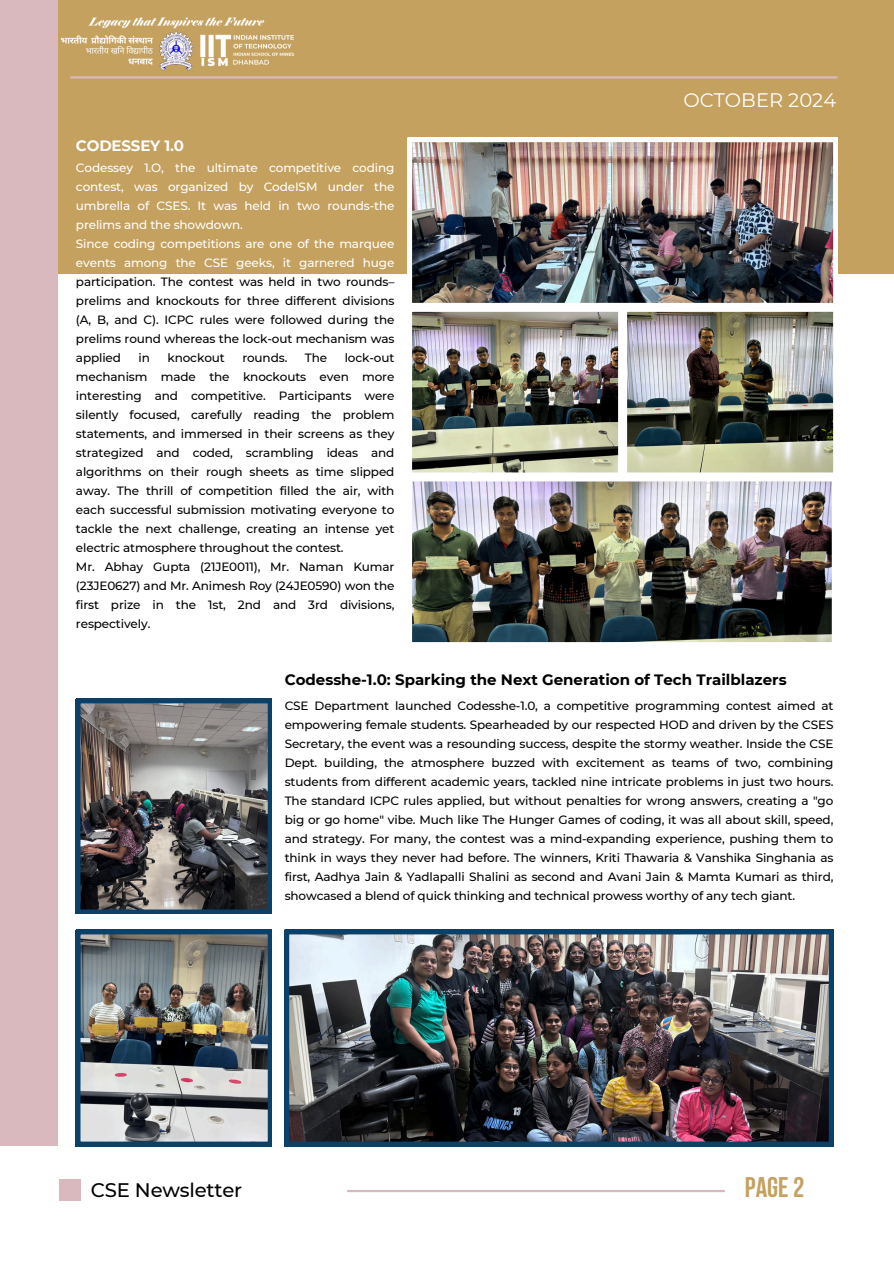
<style>
.page{position:relative;width:894px;height:1264px;background:#fff}
.page>*{position:absolute;margin:0;border:0;box-sizing:border-box;transform-origin:0 0}
.t1{font:700 28.2px "Bebas Neue";color:#c4a15f}
.t2{font:500 19.65px "Montserrat";letter-spacing:-.01em;color:#000}
.t3{font:19.5px "Montserrat";color:#fff}
.t4{font:700 15px "Montserrat";color:#000}
.t5{font:700 15px "Montserrat";letter-spacing:-.01em;color:#fff}
.t6{font:500 12px/19px "Montserrat";letter-spacing:-.01em;color:#000;text-align:justify}
.t7{font:500 12px/19px "Montserrat";letter-spacing:-.01em;color:#fff;text-align:justify}
.s1{color:#fff}
</style>
<div class="page">
<div style="left:0;top:0;width:893px;height:274px;background:#c4a15f"></div>
<div style="left:0;top:0;width:57px;height:1146px;background:#d9b8be"></div>
<div style="left:60px;top:1179px;width:21px;height:21px;background:#d9b8be"></div>
<hr style="left:347px;top:1189px;width:377px;height:3px;background:#d9b8be">
<img style="left:407px;top:138px;width:430px;height:165px">
<hr style="left:70px;top:76px;width:767px;height:3px;background:#d9b8be">
<img style="left:412px;top:481px;width:420px;height:162px">
<img style="left:60px;top:17px;width:235px;height:54px">
<img style="left:76px;top:699px;width:196px;height:214px">
<img style="left:76px;top:929px;width:196px;height:216px">
<img style="left:412px;top:311px;width:422px;height:162px">
<img style="left:284px;top:929px;width:548px;height:216px">
<h1 class="t5" style="left:76px;top:136px;width:110px">CODESSEY 1.0</h1>
<h4 class="t7" style="left:76px;top:158px;width:320px">Codessey 1.O, the ultimate competitive coding contest, was organized by CodeISM under the umbrella of CSES. It was held in two rounds-the prelims and the showdown.</h4>
<p class="t6" style="left:76px;top:234px;width:320px"><span class="s1">Since coding competitions are one of the marquee events among the CSE geeks, it garnered huge </span>participation. The contest was held in two rounds– prelims and knockouts for three different divisions (A, B, and C). ICPC rules were followed during the prelims round whereas the lock-out mechanism was applied</p>
<p class="t6" style="left:138px;top:348px;width:13px">in</p>
<p class="t6" style="left:167px;top:348px;width:59px">knockout</p>
<p class="t6" style="left:242px;top:348px;width:47px">rounds.</p>
<p class="t6" style="left:305px;top:348px;width:24px">The</p>
<p class="t6" style="left:76px;top:348px;width:320px;text-indent:269px">lock-out mechanism made the knockouts even more interesting and competitive. Participants were silently focused, carefully reading the problem statements, and immersed in their screens as they strategized and coded, scrambling ideas and algorithms on their rough sheets as time slipped away. The thrill of competition filled the air, with each successful submission motivating everyone to tackle the next challenge, creating an intense yet electric atmosphere throughout the contest.</p>
<p class="t6" style="left:76px;top:557px;width:320px">Mr. Abhay Gupta (21JE0011), Mr. Naman Kumar (23JE0627) and Mr. Animesh Roy (24JE0590) won the first prize in the 1st, 2nd and 3rd divisions, respectively.</p>
<p class="t3" style="left:683px;top:88px;width:154px">OCTOBER 2024</p>
<h3 class="t4" style="left:284px;top:670px;width:503px">Codesshe-1.0: Sparking the Next Generation of Tech Trailblazers</h3>
<p class="t6" style="left:284px;top:695px;width:550px">CSE Department launched Codesshe-1.0, a competitive programming contest aimed at empowering female students. Spearheaded by our respected HOD and driven by the CSES Secretary, the event was a resounding success, despite the stormy weather. Inside the CSE Dept. building, the atmosphere buzzed with excitement as teams of two, combining students from different academic years, tackled nine intricate problems in just two hours.<br>The standard ICPC rules applied, but without penalties for wrong answers, creating a "go big or go home" vibe. Much like The Hunger Games of coding, it was all about skill, speed, and strategy. For many, the contest was a mind-expanding experience, pushing them to think in ways they never had before. The winners, Kriti Thawaria &amp; Vanshika Singhania as first, Aadhya Jain &amp; Yadlapalli Shalini as second and Avani Jain &amp; Mamta Kumari as third, showcased a blend of quick thinking and technical prowess worthy of any tech giant.</p>
<h2 class="t2" style="left:91px;top:1178px;width:153px">CSE Newsletter</h2>
<p class="t1" style="left:744px;top:1175px;width:61px">PAGE2</p>
</div>
